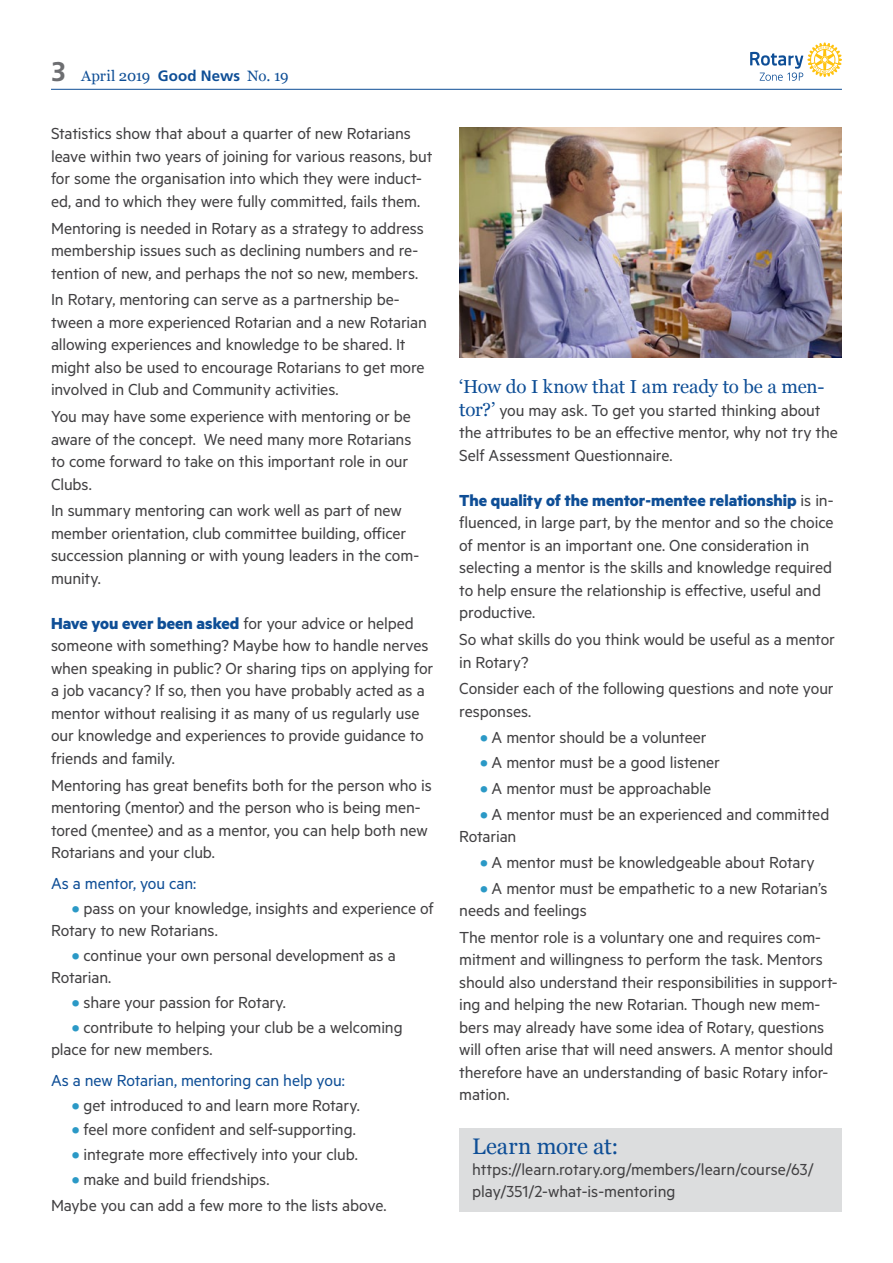
<style>
.page{position:relative;width:893px;height:1263px;background:#fff}
.page>*{position:absolute;margin:0;border:0;box-sizing:border-box;transform-origin:0 0}
.t1{font:22.5px "Georgia";color:#0e4e96}
.t2{font:18.75px "Georgia";letter-spacing:-.015em;color:#0e4e96}
.t3{font:18px/22.5px "Metric";letter-spacing:-.01em;color:#414042}
.t4{font:18px "Metric";letter-spacing:-.01em;color:#0e4e96}
.t5{font:15px "Georgia";letter-spacing:-.01em;color:#0e4e96}
.s1{font-family:"Frutiger";font-weight:700;font-size:27px;color:#6d6e71}
.s2{font-family:"Frutiger";font-weight:700}
.s3{font-weight:700;color:#0e4e96}
.s4{font-weight:900;color:#2b99c6}
.s5{font-family:"Georgia";font-size:18.75px;color:#0e4e96}
</style>
<div class="page">
<svg style="left:750px;top:43px;width:92px;height:38px"></svg>
<hr style="left:51px;top:89px;width:791px;height:1px;background:#0e4e96">
<div style="left:459px;top:1128px;width:383px;height:84px;background:#dcddde"></div>
<img style="left:459px;top:128px;width:383px;height:229px">
<p class="t5" style="left:51px;top:65px;width:239px"><span class="s1">3</span> April 2019 <span class="s2">Good News</span> No. 19</p>
<p class="t3" style="left:51px;top:122px;width:383px">Statistics show that about a quarter of new Rotarians leave within two years of joining for various reasons, but for some the organisation into which they were induct&shy;ed, and to which they were fully committed, fails them.</p>
<p class="t3" style="left:51px;top:216px;width:374px">Mentoring is needed in Rotary as a strategy to address membership issues such as declining numbers and re&shy;tention of new, and perhaps the not so new, members.</p>
<p class="t3" style="left:51px;top:288px;width:377px">In Rotary, mentoring can serve as a partnership be&shy;tween a more experienced Rotarian and a new Rotarian allowing experiences and knowledge to be shared. It might also be used to encourage Rotarians to get more involved in Club and Community activities.</p>
<p class="t3" style="left:51px;top:405px;width:362px">You may have some experience with mentoring or be aware of the concept. We need many more Rotarians to come forward to take on this important role in our Clubs.</p>
<p class="t3" style="left:51px;top:499px;width:370px">In summary mentoring can work well as part of new member orientation, club committee building, officer succession planning or with young leaders in the com&shy;munity.</p>
<p class="t3" style="left:51px;top:611px;width:384px"><span class="s3">Have you ever been asked</span> for your advice or helped someone with something? Maybe how to handle nerves when speaking in public? Or sharing tips on applying for a job vacancy? If so, then you have probably acted as a mentor without realising it as many of us regularly use our knowledge and experiences to provide guidance to friends and family.</p>
<p class="t3" style="left:51px;top:773px;width:382px">Mentoring has great benefits both for the person who is mentoring (mentor) and the person who is being men&shy;tored (mentee) and as a mentor, you can help both new Rotarians and your club.</p>
<p class="t4" style="left:51px;top:873px;width:147px">As a mentor, you can:</p>
<p class="t3" style="left:51px;top:896px;width:384px;text-indent:21px"><span class="s4">•</span> pass on your knowledge, insights and experience of<br>Rotary to new Rotarians.</p>
<p class="t3" style="left:51px;top:943px;width:346px;text-indent:21px"><span class="s4">•</span> continue your own personal development as a<br>Rotarian.</p>
<p class="t3" style="left:72px;top:990px;width:215px"><span class="s4">•</span> share your passion for Rotary.</p>
<p class="t3" style="left:51px;top:1015px;width:353px;text-indent:21px"><span class="s4">•</span> contribute to helping your club be a welcoming place for new members.</p>
<p class="t4" style="left:51px;top:1070px;width:295px">As a new Rotarian, mentoring can help you:</p>
<p class="t3" style="left:72px;top:1093px;width:289px"><span class="s4">•</span> get introduced to and learn more Rotary.</p>
<p class="t3" style="left:72px;top:1118px;width:285px"><span class="s4">•</span> feel more confident and self-supporting.</p>
<p class="t3" style="left:72px;top:1142px;width:287px"><span class="s4">•</span> integrate more effectively into your club.</p>
<p class="t3" style="left:51px;top:1165px;width:337px;line-height:26.7px;text-indent:21px"><span class="s4">•</span> make and build friendships.<br>Maybe you can add a few more to the lists above.</p>
<p class="t2" style="left:459px;top:373px;width:367px">‘How do I know that I am ready to be a men-</p>
<p class="t3" style="left:459px;top:398px;width:380px"><span class="s5">tor?’</span> you may ask. To get you started thinking about the attributes to be an effective mentor, why not try the<br>Self Assessment Questionnaire.</p>
<p class="t3" style="left:459px;top:488px;width:376px"><span class="s3">The quality of the mentor-mentee relationship</span> is in&shy;fluenced, in large part, by the mentor and so the choice of mentor is an important one. One consideration in selecting a mentor is the skills and knowledge required to help ensure the relationship is effective, useful and productive.</p>
<p class="t3" style="left:459px;top:628px;width:377px">So what skills do you think would be useful as a mentor in Rotary?</p>
<p class="t3" style="left:459px;top:677px;width:376px">Consider each of the following questions and note your responses.</p>
<p class="t3" style="left:480px;top:725px;width:228px"><span class="s4">•</span> A mentor should be a volunteer</p>
<p class="t3" style="left:480px;top:751px;width:241px"><span class="s4">•</span> A mentor must be a good listener</p>
<p class="t3" style="left:480px;top:776px;width:232px"><span class="s4">•</span> A mentor must be approachable</p>
<p class="t3" style="left:459px;top:802px;width:372px;text-indent:21px"><span class="s4">•</span> A mentor must be an experienced and committed<br>Rotarian</p>
<p class="t3" style="left:480px;top:850px;width:336px"><span class="s4">•</span> A mentor must be knowledgeable about Rotary</p>
<p class="t3" style="left:459px;top:876px;width:370px;text-indent:21px"><span class="s4">•</span> A mentor must be empathetic to a new Rotarian’s needs and feelings</p>
<p class="t3" style="left:459px;top:925px;width:380px">The mentor role is a voluntary one and requires com&shy;mitment and willingness to perform the task. Mentors should also understand their responsibilities in support&shy;ing and helping the new Rotarian. Though new mem&shy;bers may already have some idea of Rotary, questions will often arise that will need answers. A mentor should therefore have an understanding of basic Rotary infor&shy;mation.</p>
<p class="t1" style="left:472px;top:1130px;width:148px">Learn more at:</p>
<p class="t3" style="left:472px;top:1158px;width:343px;line-height:21.6px">https://learn.rotary.org/members/learn/course/63/ play/351/2-what-is-mentoring</p>
</div>
